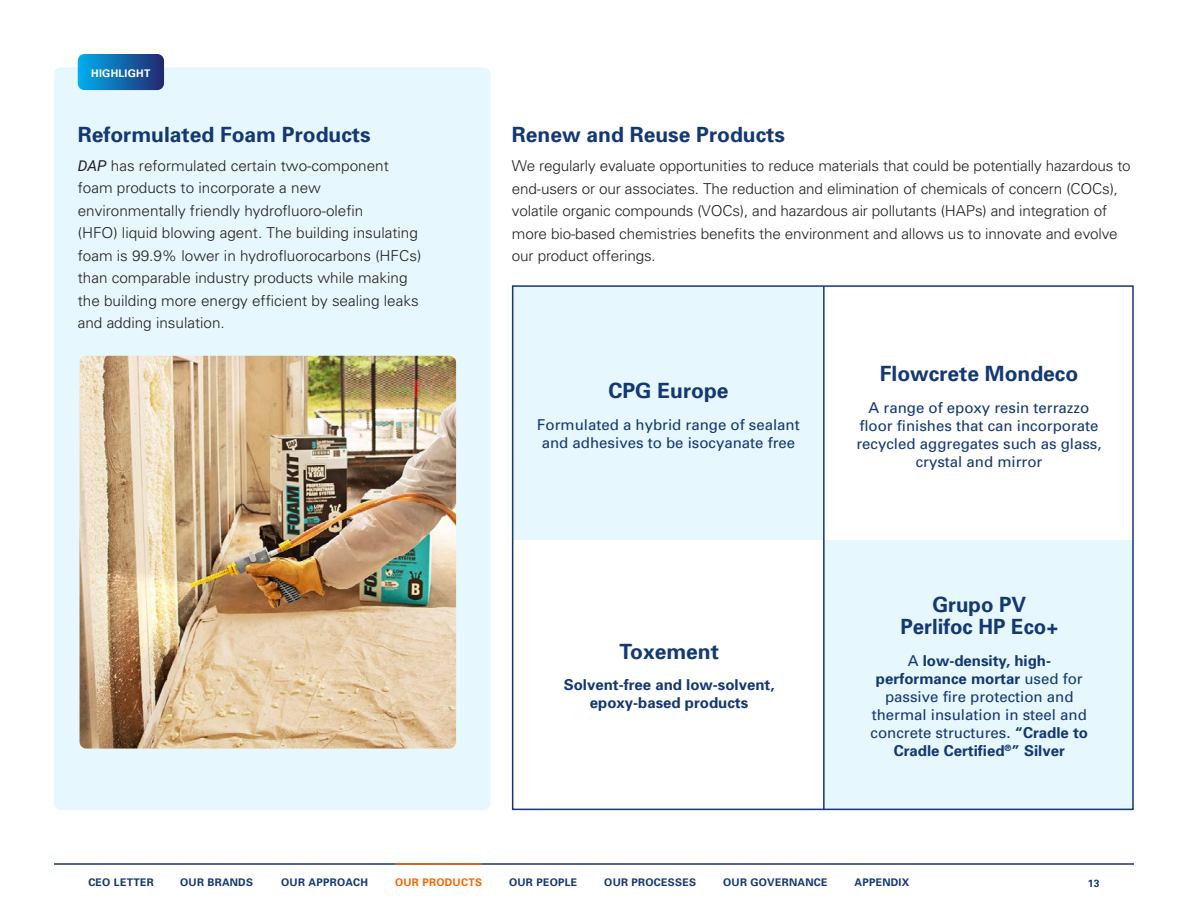
<style>
.page{position:relative;width:1188px;height:918px;background:#fff}
.page>*{position:absolute;margin:0;border:0;box-sizing:border-box;transform-origin:0 0}
.Highlight_Header_01{font:700 21px/22.5px "Univers";color:#143872;text-align:center}
.Header_02{font:700 21px "Univers";color:#143872}
.Body{font:300 15px/22.5px "Univers";letter-spacing:-.01em;color:#231f20}
.t1{font:15px/18px "Univers";color:#143872;text-align:center}
.Highlight_Body{font:300 15px/22.5px "Univers";color:#231f20}
.t2{font:700 15px/18px "Univers";color:#143872;text-align:center}
.t3{font:700 10.5px "Univers";letter-spacing:.025em;color:#143872}
.t4{font:700 10.5px "Univers";letter-spacing:.025em;color:#f86600}
.t5{font:700 10.5px "Univers";letter-spacing:.025em;color:#fff}
.s1{font-family:"Roboto";font-weight:400;font-style:italic}
.s2{font-weight:700}
</style>
<div class="page">
<div style="left:54px;top:68px;width:436px;height:742px;background:#e6f7fd;border-radius:7px"></div>
<div style="left:512px;top:286px;width:312px;height:254px;background:#e6f7fd"></div>
<div style="left:824px;top:540px;width:310px;height:270px;background:#e6f7fd"></div>
<svg style="left:78px;top:54px;width:86px;height:36px;background:#136caf"></svg>
<hr style="left:54px;top:863px;width:1080px;height:2px;background:#143872">
<hr style="left:395px;top:863px;width:87px;height:2px;background:#f86600">
<div style="left:512px;top:285px;width:622px;height:525px;border:2px solid #143872"></div>
<img style="left:80px;top:356px;width:376px;height:393px">
<hr style="left:823px;top:286px;width:2px;height:524px;background:#143872">
<p class="t5" style="left:91px;top:66px;width:61px">HIGHLIGHT</p>
<p class="Highlight_Header_01" style="left:78px;top:122px;width:294px">Reformulated Foam Products</p>
<p class="Highlight_Body" style="left:78px;top:154px;width:345px"><span class="s1">DAP</span> has reformulated certain two-component foam products to incorporate a new environmentally friendly hydrofluoro-olefin<br>(HFO) liquid blowing agent. The building insulating foam is 99.9% lower in hydrofluorocarbons (HFCs) than comparable industry products while making the building more energy efficient by sealing leaks and adding insulation.</p>
<p class="Header_02" style="left:512px;top:121px;width:275px">Renew and Reuse Products</p>
<p class="Body" style="left:512px;top:154px;width:620px">We regularly evaluate opportunities to reduce materials that could be potentially hazardous to end-users or our associates. The reduction and elimination of chemicals of concern (COCs), volatile organic compounds (VOCs), and hazardous air pollutants (HAPs) and integration of more bio-based chemistries benefits the environment and allows us to innovate and evolve our product offerings.</p>
<p class="Highlight_Header_01" style="left:608px;top:379px;width:122px">CPG Europe</p>
<p class="t1" style="left:537px;top:415px;width:264px">Formulated a hybrid range of sealant and adhesives to be isocyanate free</p>
<p class="Highlight_Header_01" style="left:619px;top:639px;width:101px">Toxement</p>
<p class="t2" style="left:564px;top:676px;width:212px">Solvent-free and low-solvent, epoxy-based products</p>
<p class="Highlight_Header_01" style="left:880px;top:362px;width:200px">Flowcrete Mondeco</p>
<p class="t1" style="left:856px;top:398px;width:247px">A range of epoxy resin terrazzo floor finishes that can incorporate recycled aggregates such as glass, crystal and mirror</p>
<p class="Highlight_Header_01" style="left:900px;top:592px;width:159px">Grupo PV<br>Perlifoc HP Eco+</p>
<p class="t1" style="left:871px;top:651px;width:219px">A <span class="s2">low-density, high&shy;performance mortar</span> used for passive fire protection and thermal insulation in steel and concrete structures. <span class="s2">“Cradle to<br>Cradle Certified</span><sup>®</sup><span class="s2">” Silver</span></p>
<p class="t3" style="left:88px;top:875px;width:67px">CEO LETTER</p>
<p class="t3" style="left:180px;top:875px;width:74px">OUR BRANDS</p>
<p class="t4" style="left:395px;top:875px;width:88px">OUR PRODUCTS</p>
<p class="t3" style="left:509px;top:875px;width:70px">OUR PEOPLE</p>
<p class="t3" style="left:604px;top:875px;width:93px">OUR PROCESSES</p>
<p class="t3" style="left:723px;top:875px;width:106px">OUR GOVERNANCE</p>
<p class="t3" style="left:854px;top:875px;width:56px">APPENDIX</p>
<p class="t3" style="left:281px;top:875px;width:88px">OUR APPROACH</p>
<p class="t3" style="left:1088px;top:876px;width:13px">13</p>
</div>
